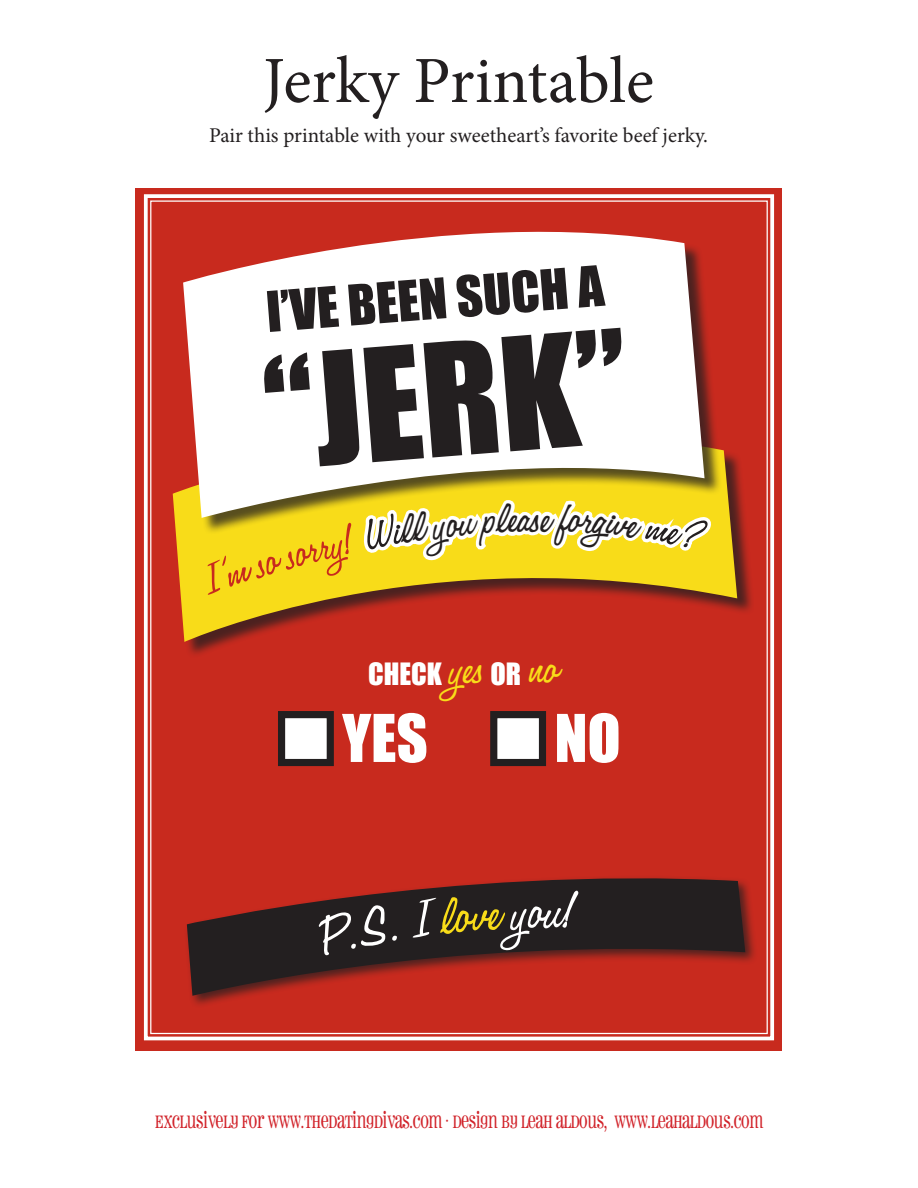
<style>
.page{position:relative;width:918px;height:1188px;background:#fff}
.page>*{position:absolute;margin:0;border:0;box-sizing:border-box;transform-origin:0 0}
.t1{font:145.05px "Impact";color:#231f20}
.t2{font:66px "Minion Pro";letter-spacing:-.005em;color:#231f20}
.t3{font:60.75px "Impact";color:#fff}
.t4{font:51.9px "Impact";color:#231f20}
.t5{font:43.5px "Jacquard";color:#231f20}
.t6{font:28.2px "Impact";color:#fff}
.t7{font:21px "Minion Pro";color:#231f20}
.t8{font:18px "Pharmacy";color:#d1232a}
.s1{font-family:"Jacquard";font-size:46.2px;color:#f8dc19}
</style>
<div class="page">
<div style="left:136px;top:188px;width:646px;height:862px;background:#c82a1e"></div>
<svg style="left:143px;top:194px;width:632px;height:847px"></svg>
<div style="left:174px;top:434px;width:580px;height:225px;background:#231f20;opacity:.75"></div>
<svg style="left:173px;top:393px;width:564px;height:249px"></svg>
<div style="left:184px;top:875px;width:574px;height:133px;background:#231f20;opacity:.75"></div>
<svg style="left:187px;top:865px;width:558px;height:131px"></svg>
<svg style="left:183px;top:203px;width:15px;height:315px"></svg>
<svg style="left:198px;top:194px;width:518px;height:857px"></svg>
<p class="t2" style="left:263px;top:37px;width:393px">Jerky Printable</p>
<p class="t7" style="left:209px;top:122px;width:500px">Pair this printable with your sweetheart’s favorite beef jerky.</p>
<p class="t4" style="left:264px;top:271px;width:340px;rotate:-4deg">I’VE BEEN SUCH A</p>
<p class="t1" style="left:257px;top:300px;width:366px;rotate:-4deg">“JERK”</p>
<p class="t5" style="left:539px;top:489px;width:11px">e</p>
<p class="t6" style="left:368px;top:652px;width:189px">CHECK <span class="s1">yes</span> OR <span class="s1">no</span></p>
<p class="t3" style="left:342px;top:691px;width:87px">YES</p>
<p class="t3" style="left:555px;top:691px;width:68px">NO</p>
<p class="t8" style="left:155px;top:1110px;width:610px">EXCLUSIVELY FOR WWW.THEDATINGDIVAS.COM · DESIGN BY LEAH ALDOUS, WWW.LEAHALDOUS.COM</p>
</div>
